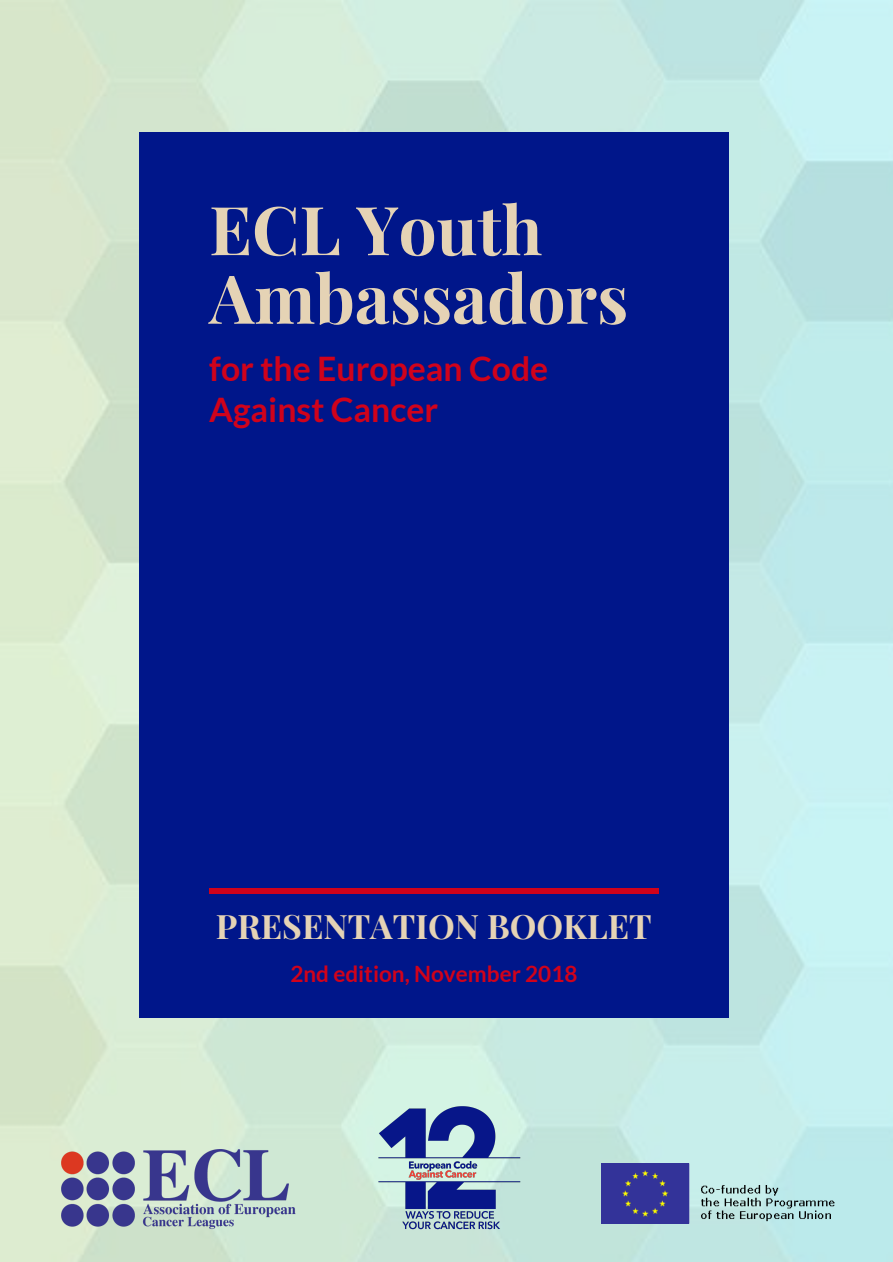
<style>
.page{position:relative;width:893px;height:1262px;background:#fff}
.page>*{position:absolute;margin:0;border:0;box-sizing:border-box;transform-origin:0 0}
.t1{font:700 67.5px/68.6px "Playfair Display";color:#e5d3b5}
.t2{font:700 33.75px/40.5px "Lato";color:#d0021b}
.t3{font:700 33.75px "Playfair Display";color:#e5d3b5}
.t4{font:700 22.5px "Lato";color:#d0021b}
</style>
<div class="page">
<img style="left:0;top:0;width:892px;height:1261px">
<div style="left:139px;top:133px;width:589px;height:884px;background:#00168a"></div>
<div style="left:209px;top:888px;width:450px;height:6px;background:#d0021b"></div>
<img style="left:62px;top:1138px;width:234px;height:91px">
<img style="left:370px;top:1096px;width:153px;height:143px">
<img style="left:601px;top:1163px;width:291px;height:60px">
<h1 class="t1" style="left:209px;top:190px;width:420px">ECL Youth<br>Ambassadors</h1>
<p class="t2" style="left:209px;top:348px;width:340px">for the European Code<br>Against Cancer</p>
<p class="t3" style="left:216px;top:899px;width:437px">PRESENTATION BOOKLET</p>
<p class="t4" style="left:290px;top:960px;width:288px">2nd edition, November 2018</p>
</div>
